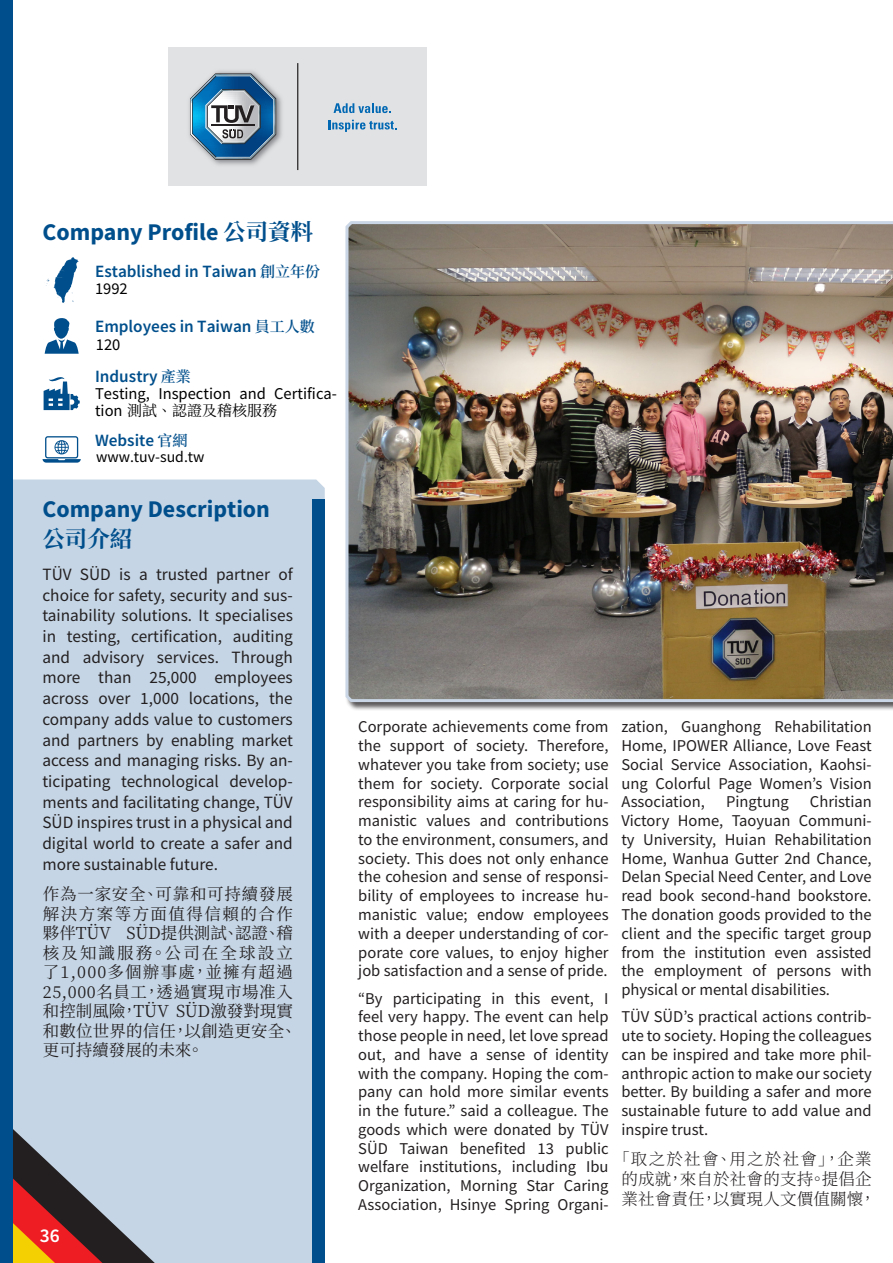
<style>
.page{position:relative;width:893px;height:1263px;background:#fff}
.page>*{position:absolute;margin:0;border:0;box-sizing:border-box;transform-origin:0 0}
.Einleitung{font:700 24px "Source Sans Pro";color:#004f8c}
.Einleitung-2{font:700 22.5px "Source Han Serif TC";color:#004f8c}
.t1{font:600 19.5px "Source Sans Pro";color:#fff}
.Company_Description{font:17.25px/20.7px "Source Sans Pro";color:#231f20;text-align:justify}
.Einleitung-3{font:600 17.25px "Source Sans Pro";color:#004f8c}
.Main_Text_English{font:16.5px/18.8px "Source Sans Pro";color:#231f20;text-align:justify}
.Company_Description-2{font:16.5px/19.5px "Source Han Serif TC";letter-spacing:.035em;color:#231f20}
.Main_Text_Chinese{font:300 16.5px/19.8px "Source Han Serif TC";letter-spacing:.01em;color:#231f20;text-align:center}
.Einleitung-4{font:16.5px "Source Sans Pro";color:#000}
.Einleitung-5{font:15.75px "Source Sans Pro";color:#000}
.Einleitung-6{font:15px "Source Han Serif TC";color:#000}
.s1{font-family:"Source Han Serif TC";font-size:22.5px}
.s2{font-family:"Source Han Serif TC";font-size:15px}
.s3{font-family:"Source Sans Pro";font-size:16.5px}
</style>
<div class="page">
<div style="left:13px;top:479px;width:312px;height:784px;background:#c5d5e5"></div>
<div style="left:312px;top:500px;width:13px;height:763px;background:#004f8c"></div>
<div style="left:168px;top:48px;width:259px;height:138px;background:#e1e2e4"></div>
<hr style="left:297px;top:63px;width:1px;height:107px;background:#231f20">
<img style="left:189px;top:71px;width:93px;height:94px">
<svg style="left:190px;top:73px;width:86px;height:87px"></svg>
<svg style="left:334px;top:103px;width:57px;height:10px"></svg>
<svg style="left:329px;top:120px;width:67px;height:12px"></svg>
<svg style="left:46px;top:257px;width:33px;height:46px"></svg>
<svg style="left:45px;top:318px;width:34px;height:36px"></svg>
<svg style="left:44px;top:377px;width:36px;height:33px"></svg>
<svg style="left:43px;top:436px;width:38px;height:27px"></svg>
<svg style="left:13px;top:1117px;width:142px;height:146px;background:#9f8889"></svg>
<div style="left:0;top:0;width:13px;height:1263px;background:#004f8c"></div>
<img style="left:345px;top:221px;width:548px;height:483px">
<p class="Einleitung" style="left:43px;top:215px;width:272px">Company Profile <span class="s1">公司資料</span></p>
<p class="Einleitung-3" style="left:95px;top:260px;width:226px">Established in Taiwan <span class="s2">創立年份</span></p>
<p class="Einleitung-4" style="left:95px;top:278px;width:34px">1992</p>
<p class="Einleitung-3" style="left:95px;top:315px;width:221px">Employees in Taiwan <span class="s2">員工人數</span></p>
<p class="Einleitung-4" style="left:96px;top:334px;width:26px">120</p>
<p class="Einleitung-3" style="left:95px;top:364px;width:97px">Industry <span class="s2">產業</span></p>
<p class="Einleitung-4" style="left:95px;top:383px;width:243px">Testing, Inspection and Certifica-</p>
<p class="Einleitung-6" style="left:95px;top:402px;width:184px"><span class="s3">tion</span> 測試、認證及稽核服務</p>
<p class="Einleitung-3" style="left:95px;top:429px;width:94px">Website <span class="s2">官網</span></p>
<p class="Einleitung-5" style="left:96px;top:447px;width:110px">www.tuv-sud.tw</p>
<p class="Einleitung" style="left:42px;top:493px;width:229px">Company Description</p>
<p class="Einleitung-2" style="left:42px;top:526px;width:92px">公司介紹</p>
<p class="Company_Description" style="left:42px;top:564px;width:252px">TÜV SÜD is a trusted partner of choice for safety, security and sus&shy;tainability solutions. It specialises in testing, certification, auditing and advisory services. Through more than 25,000 employees across over 1,000 locations, the company adds value to customers and partners by enabling market access and managing risks. By an&shy;ticipating technological develop&shy;ments and facilitating change, TÜV SÜD inspires trust in a physical and digital world to create a safer and more sustainable future.</p>
<p class="Company_Description-2" style="left:43px;top:885px;width:256px">作為一家安全、可靠和可持續發展解決方案等方面值得信賴的合作夥伴TÜV SÜD提供測試、認證、稽核及知識服務。公司在全球設立了1,000多個辦事處，並擁有超過<br>25,000名員工，透過實現市場准入和控制風險，TÜV SÜD激發對現實和數位世界的信任，以創造更安全、更可持續發展的未來。</p>
<p class="t1" style="left:40px;top:1223px;width:21px">36</p>
<p class="Main_Text_English" style="left:358px;top:717px;width:252px">Corporate achievements come from the support of society. Therefore, whatever you take from society; use them for society. Corporate social responsibility aims at caring for hu&shy;manistic values and contributions to the environment, consumers, and society. This does not only enhance the cohesion and sense of responsi&shy;bility of employees to increase hu&shy;manistic value; endow employees with a deeper understanding of cor&shy;porate core values, to enjoy higher job satisfaction and a sense of pride.</p>
<p class="Main_Text_English" style="left:358px;top:988px;width:252px">“By participating in this event, I feel very happy. The event can help those people in need, let love spread out, and have a sense of identity with the company. Hoping the com&shy;pany can hold more similar events in the future.” said a colleague. The goods which were donated by TÜV SÜD Taiwan benefited 13 public welfare institutions, including Ibu Organization, Morning Star Caring Association, Hsinye Spring Organi-</p>
<p class="Main_Text_English" style="left:621px;top:717px;width:252px">zation, Guanghong Rehabilitation Home, IPOWER Alliance, Love Feast Social Service Association, Kaohsi&shy;ung Colorful Page Women’s Vision Association,</p>
<p class="Main_Text_English" style="left:621px;top:792px;width:252px;text-indent:189px">Christian Victory Home, Taoyuan Communi&shy;ty University, Huian Rehabilitation Home, Wanhua Gutter 2nd Chance, Delan Special Need Center, and Love read book second-hand bookstore.<br>The donation goods provided to the client and the specific target group from the institution even assisted the employment of persons with physical or mental disabilities.</p>
<p class="Main_Text_English" style="left:621px;top:1007px;width:252px">TÜV SÜD’s practical actions contrib&shy;ute to society. Hoping the colleagues can be inspired and take more phil&shy;anthropic action to make our society better. By building a safer and more sustainable future to add value and inspire trust.</p>
<p class="Main_Text_English" style="left:726px;top:792px;width:64px">Pingtung</p>
<p class="Main_Text_Chinese" style="left:613px;top:1149px;width:264px">「取之於社會、用之於社會」，企業的成就，來自於社會的支持。提倡企業社會責任，以實現人文價值關懷，</p>
</div>
